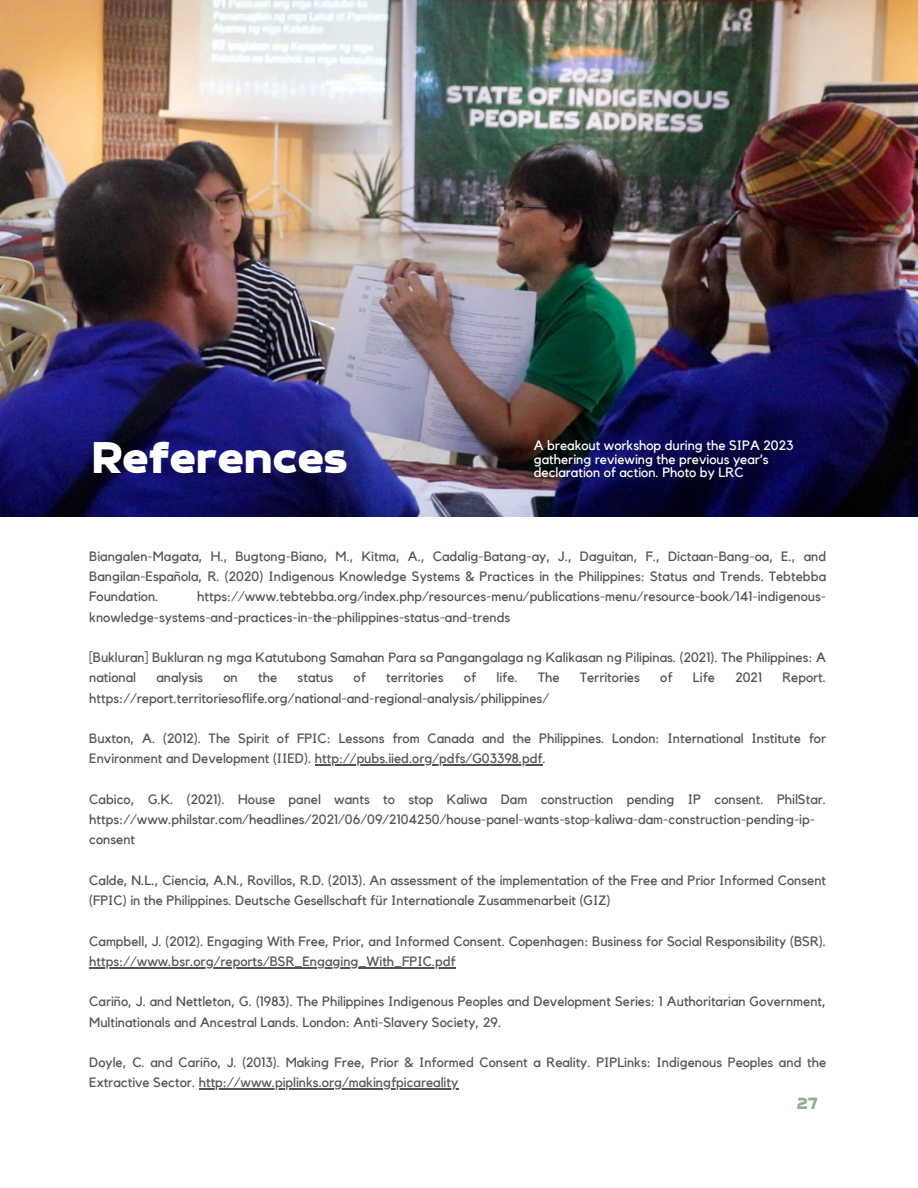
<style>
.page{position:relative;width:918px;height:1188px;background:#fff}
.page>*{position:absolute;margin:0;border:0;box-sizing:border-box;transform-origin:0 0}
.t1{font:900 45px "Brinnan";color:#fff}
.t2{font:900 16.5px "Brinnan";color:#8faf93}
.t3{font:13.5px/20.2px "Kollektif";color:#545454}
.t4{font:13.5px/13.5px "Kollektif";color:#fff}
</style>
<div class="page">
<hr style="left:315px;top:765px;width:228px;height:1px;background:#545454">
<hr style="left:89px;top:967px;width:367px;height:1px;background:#545454">
<hr style="left:199px;top:1089px;width:259px;height:1px;background:#545454">
<img style="left:0;top:0;width:918px;height:516px">
<p class="t1" style="left:92px;top:433px;width:257px">References</p>
<p class="t4" style="left:534px;top:439px;width:261px">A breakout workshop during the SIPA 2023 gathering reviewing the previous year’s declaration of action. Photo by LRC</p>
<p class="t3" style="left:89px;top:547px;width:738px;text-align:justify">Biangalen-Magata, H., Bugtong-Biano, M., Kitma, A., Cadalig-Batang-ay, J., Daguitan, F., Dictaan-Bang-oa, E., and Bangilan-Española, R. (2020) Indigenous Knowledge Systems &amp; Practices in the Philippines: Status and Trends. Tebtebba Foundation.</p>
<p class="t3" style="left:89px;top:587px;width:738px;text-indent:108px">https://www.tebtebba.org/index.php/resources-menu/publications-menu/resource-book/141-indigenous&shy;knowledge-systems-and-practices-in-the-philippines-status-and-trends</p>
<p class="t3" style="left:89px;top:648px;width:738px">[Bukluran] Bukluran ng mga Katutubong Samahan Para sa Pangangalaga ng Kalikasan ng Pilipinas. (2021). The Philippines: A national</p>
<p class="t3" style="left:156px;top:668px;width:48px">analysis</p>
<p class="t3" style="left:223px;top:668px;width:16px">on</p>
<p class="t3" style="left:258px;top:668px;width:21px">the</p>
<p class="t3" style="left:298px;top:668px;width:37px">status</p>
<p class="t3" style="left:354px;top:668px;width:14px">of</p>
<p class="t3" style="left:386px;top:668px;width:59px">territories</p>
<p class="t3" style="left:464px;top:668px;width:14px">of</p>
<p class="t3" style="left:497px;top:668px;width:23px">life.</p>
<p class="t3" style="left:538px;top:668px;width:23px">The</p>
<p class="t3" style="left:580px;top:668px;width:61px">Territories</p>
<p class="t3" style="left:660px;top:668px;width:14px">of</p>
<p class="t3" style="left:693px;top:668px;width:24px">Life</p>
<p class="t3" style="left:735px;top:668px;width:28px">2021</p>
<p class="t3" style="left:782px;top:668px;width:45px">Report.</p>
<p class="t3" style="left:89px;top:688px;width:461px">https://report.territoriesoflife.org/national-and-regional-analysis/philippines/</p>
<p class="t3" style="left:89px;top:729px;width:738px">Buxton, A. (2012). The Spirit of FPIC: Lessons from Canada and the Philippines. London: International Institute for<br>Environment and Development (IIED). http://pubs.iied.org/pdfs/G03398.pdf.</p>
<p class="t3" style="left:89px;top:790px;width:738px">Cabico, G.K. (2021). House panel wants to stop Kaliwa Dam construction pending IP consent. PhilStar. https://www.philstar.com/headlines/2021/06/09/2104250/house-panel-wants-stop-kaliwa-dam-construction-pending-ip&shy;consent</p>
<p class="t3" style="left:89px;top:871px;width:738px">Calde, N.L., Ciencia, A.N., Rovillos, R.D. (2013). An assessment of the implementation of the Free and Prior Informed Consent (FPIC) in the Philippines. Deutsche Gesellschaft fü r Internationale Zusammenarbeit (GIZ)</p>
<p class="t3" style="left:89px;top:931px;width:738px">Campbell, J. (2012). Engaging With Free, Prior, and Informed Consent. Copenhagen: Business for Social Responsibility (BSR). https://www.bsr.org/reports/BSR_Engaging_With_FPIC.pdf</p>
<p class="t3" style="left:89px;top:992px;width:738px">Cariño, J. and Nettleton, G. (1983). The Philippines Indigenous Peoples and Development Series: 1 Authoritarian Government,<br>Multinationals and Ancestral Lands. London: Anti-Slavery Society, 29.</p>
<p class="t3" style="left:89px;top:1053px;width:738px">Doyle, C. and Cariño, J. (2013). Making Free, Prior &amp; Informed Consent a Reality. PIPLinks: Indigenous Peoples and the<br>Extractive Sector. http://www.piplinks.org/makingfpicareality</p>
<p class="t2" style="left:797px;top:1095px;width:22px">27</p>
</div>
